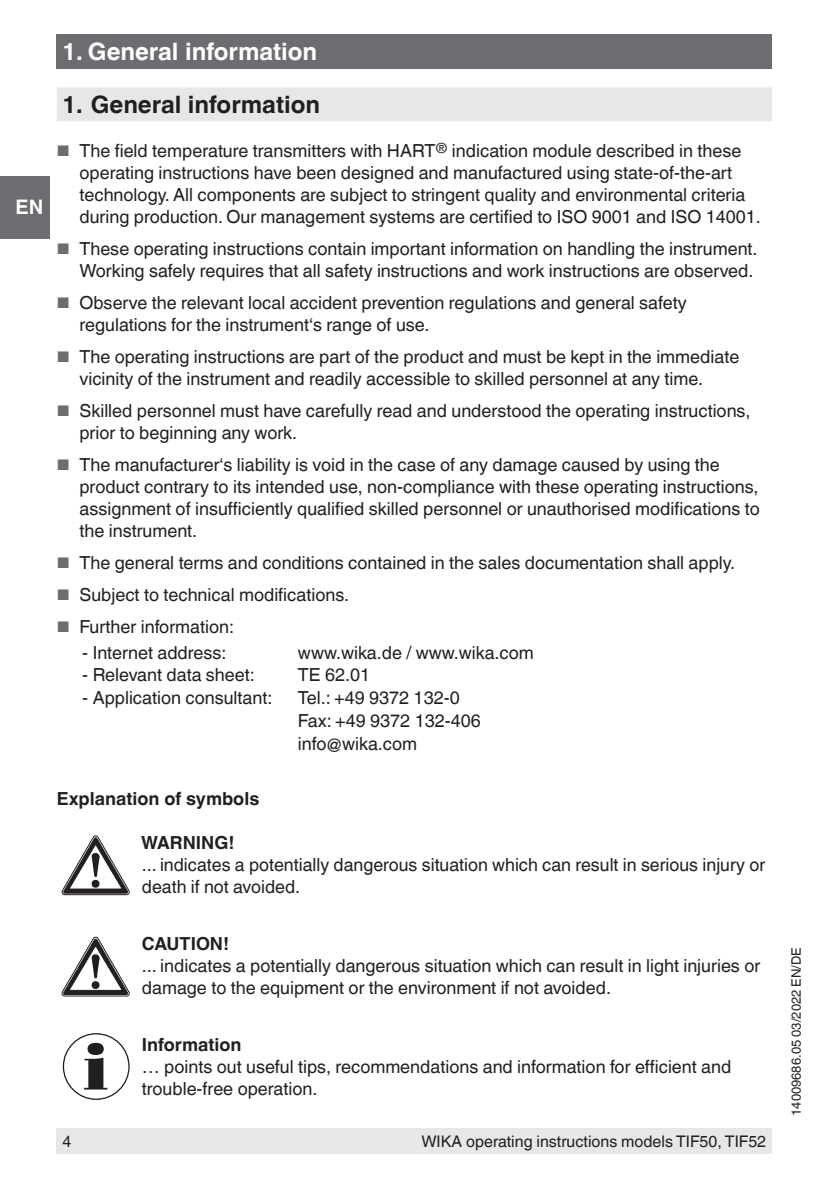
<style>
.page{position:relative;width:840px;height:1191px;background:#fff}
.page>*{position:absolute;margin:0;border:0;box-sizing:border-box;transform-origin:0 0}
.t1{font:700 24px "Helvetica World";color:#231f20}
.t2{font:700 24px "Helvetica World";color:#fff}
.t3{font:700 20px "Helvetica World";color:#fff}
.t4{font:18px/22px "Helvetica World";color:#231f20}
.t5{font:700 18px "Helvetica World";color:#231f20}
.t6{font:16px "Helvetica World";color:#231f20}
.t7{font:13px "Helvetica World";color:#231f20}
.s1{font-size:15.4px;color:#6c6d70}
</style>
<div class="page">
<div style="left:57px;top:1128px;width:714px;height:26px;background:#e6e7e9"></div>
<div style="left:57px;top:34px;width:714px;height:34px;background:#6c6d70"></div>
<div style="left:0;top:176px;width:49px;height:62px;background:#6c6d70"></div>
<div style="left:57px;top:87px;width:714px;height:34px;background:#e6e7e9"></div>
<svg style="left:62px;top:835px;width:67px;height:60px"></svg>
<svg style="left:62px;top:937px;width:67px;height:59px"></svg>
<svg style="left:84px;top:1042px;width:23px;height:47px"></svg>
<div style="left:63px;top:1033px;width:67px;height:67px;border:1px solid #231f20;border-radius:50%"></div>
<p class="t3" style="left:16px;top:196px;width:29px">EN</p>
<h1 class="t2" style="left:62px;top:37px;width:256px">1. General information</h1>
<h1 class="t1" style="left:62px;top:91px;width:259px">1. General information</h1>
<p class="t4" style="left:79px;top:140px;width:682px;text-indent:-23px"><span class="s1">■</span> The field temperature transmitters with HART<sup>®</sup> indication module described in these operating instructions have been designed and manufactured using state-of-the-art technology. All components are subject to stringent quality and environmental criteria during production. Our management systems are certified to ISO 9001 and ISO 14001.</p>
<p class="t4" style="left:57px;top:238px;width:702px;text-align:right"><span class="s1">■</span> These operating instructions contain important information on handling the instrument.<br>Working safely requires that all safety instructions and work instructions are observed.</p>
<p class="t4" style="left:79px;top:292px;width:608px;text-indent:-23px"><span class="s1">■</span> Observe the relevant local accident prevention regulations and general safety regulations for the instrument‘s range of use.</p>
<p class="t4" style="left:79px;top:346px;width:661px;text-indent:-23px"><span class="s1">■</span> The operating instructions are part of the product and must be kept in the immediate vicinity of the instrument and readily accessible to skilled personnel at any time.</p>
<p class="t4" style="left:79px;top:400px;width:672px;text-indent:-23px"><span class="s1">■</span> Skilled personnel must have carefully read and understood the operating instructions, prior to beginning any work.</p>
<p class="t4" style="left:79px;top:454px;width:681px;text-indent:-23px"><span class="s1">■</span> The manufacturer‘s liability is void in the case of any damage caused by using the product contrary to its intended use, non-compliance with these operating instructions, assignment of insufficiently qualified skilled personnel or unauthorised modifications to the instrument.</p>
<p class="t4" style="left:57px;top:552px;width:679px"><span class="s1">■</span> The general terms and conditions contained in the sales documentation shall apply.</p>
<p class="t4" style="left:57px;top:584px;width:294px"><span class="s1">■</span> Subject to technical modifications.</p>
<p class="t4" style="left:57px;top:616px;width:179px"><span class="s1">■</span> Further information:</p>
<p class="t4" style="left:82px;top:641px;width:146px">- Internet address:</p>
<p class="t4" style="left:298px;top:641px;width:237px">www.wika.de / www.wika.com</p>
<p class="t4" style="left:82px;top:663px;width:174px">- Relevant data sheet:</p>
<p class="t4" style="left:298px;top:663px;width:74px">TE 62.01</p>
<p class="t4" style="left:82px;top:686px;width:191px">- Application consultant:</p>
<p class="t4" style="left:298px;top:686px;width:184px;line-height:23.2px">Tel.: +49 9372 132-0<br>Fax: +49 9372 132-406 info@wika.com</p>
<p class="t5" style="left:57px;top:787px;width:204px">Explanation of symbols</p>
<p class="t5" style="left:141px;top:831px;width:95px">WARNING!</p>
<p class="t4" style="left:142px;top:853px;width:624px">... indicates a potentially dangerous situation which can result in serious injury or death if not avoided.</p>
<p class="t5" style="left:142px;top:933px;width:89px">CAUTION!</p>
<p class="t4" style="left:142px;top:954px;width:619px">... indicates a potentially dangerous situation which can result in light injuries or damage to the equipment or the environment if not avoided.</p>
<p class="t5" style="left:142px;top:1034px;width:101px">Information</p>
<p class="t4" style="left:142px;top:1055px;width:590px">… points out useful tips, recommendations and information for efficient and trouble-free operation.</p>
<p class="t6" style="left:62px;top:1132px;width:10px">4</p>
<p class="t6" style="left:421px;top:1132px;width:346px">WIKA operating instructions models TIF50, TIF52</p>
<p class="t7" style="left:788px;top:1115px;width:170px;rotate:-90deg">14009686.05 03/2022 EN/DE</p>
</div>
